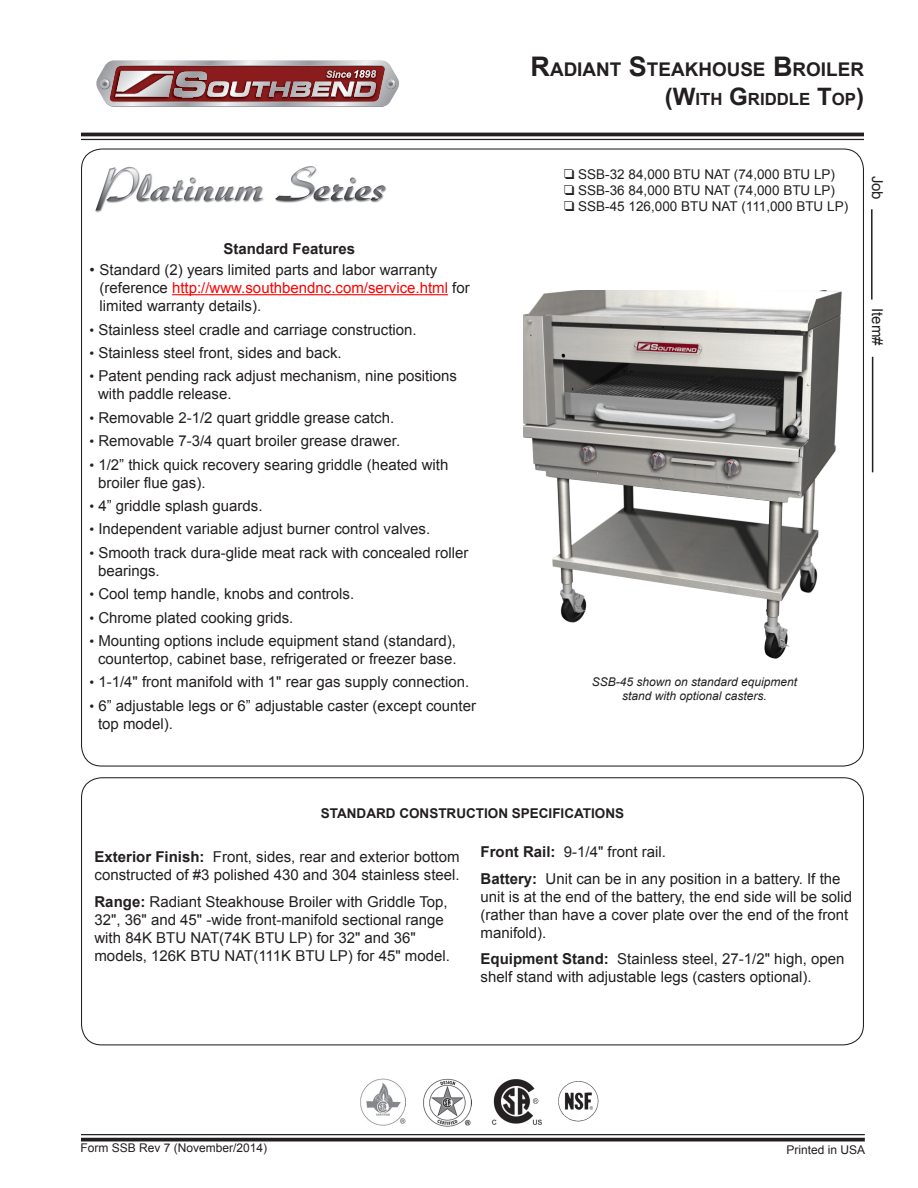
<style>
.page{position:relative;width:918px;height:1188px;background:#fff}
.page>*{position:absolute;margin:0;border:0;box-sizing:border-box;transform-origin:0 0}
.heading_3{font:700 18.9px "Arial";color:#231f20}
.t1{font:700 16.8px "Arial";color:#231f20}
.Features_Text{font:15px/18px "Arial";color:#231f20}
.Spec_Text{font:15px/18px "Arial";color:#231f20}
.Features_Heading{font:15px "Arial";color:#231f20}
.Features_Heading-2{font:700 15px "Arial";color:#231f20}
.t2{font:13.5px "Arial";color:#231f20}
.Features_Heading-3{font:700 13.5px "Arial";color:#231f20}
.t3{font:italic 12px/14.4px "Arial";color:#231f20;text-align:center}
.t4{font:12px "Arial";color:#231f20}
.s1{color:#f00}
.s2{font-size:13.5px}
.s3{font-size:27px}
.s4{font-size:24px}
.s5{font-weight:700}
</style>
<div class="page">
<hr style="left:871px;top:209px;width:2px;height:91px;background:#231f20">
<hr style="left:872px;top:357px;width:1px;height:115px;background:#231f20">
<hr style="left:81px;top:1134px;width:784px;height:1px;background:#231f20">
<svg style="left:81px;top:1138px;width:784px;height:4px;background:#3e3a3b"></svg>
<hr style="left:81px;top:133px;width:783px;height:3px;background:#231f20">
<hr style="left:81px;top:139px;width:783px;height:1px;background:#231f20">
<img style="left:424px;top:1078px;width:47px;height:48px">
<img style="left:360px;top:1079px;width:46px;height:47px">
<img style="left:558px;top:1081px;width:41px;height:41px">
<img style="left:491px;top:1079px;width:51px;height:46px">
<img style="left:111px;top:60px;width:273px;height:1px">
<svg style="left:96px;top:61px;width:303px;height:46px;background:#a67b7d"></svg>
<img style="left:523px;top:290px;width:319px;height:369px">
<hr style="left:172px;top:294px;width:276px;height:1px;background:#f00">
<img style="left:95px;top:166px;width:291px;height:47px">
<p class="Features_Heading-2" style="left:223px;top:239px;width:133px">Standard Features</p>
<p class="Features_Text" style="left:100px;top:261px;width:372px;text-indent:-10px">• Standard (2) years limited parts and labor warranty (reference <span class="s1">http://www.southbendnc.com/service.html</span> for limited warranty details).</p>
<p class="Features_Heading" style="left:89px;top:319px;width:329px"><span class="s2">•</span> Stainless steel cradle and carriage construction.</p>
<p class="Features_Text" style="left:89px;top:344px;width:254px"><span class="s2">•</span> Stainless steel front, sides and back.</p>
<p class="Features_Text" style="left:98px;top:367px;width:360px;text-indent:-9px"><span class="s2">•</span> Patent pending rack adjust mechanism, nine positions with paddle release.</p>
<p class="Features_Text" style="left:89px;top:409px;width:306px"><span class="s2">•</span> Removable 2-1/2 quart griddle grease catch.</p>
<p class="Features_Text" style="left:89px;top:432px;width:312px"><span class="s2">•</span> Removable 7-3/4 quart broiler grease drawer.</p>
<p class="Features_Text" style="left:98px;top:455px;width:352px;text-indent:-9px"><span class="s2">•</span> 1/2” thick quick recovery searing griddle (heated with broiler flue gas).</p>
<p class="Features_Text" style="left:89px;top:497px;width:175px"><span class="s2">•</span> 4” griddle splash guards.</p>
<p class="Features_Text" style="left:89px;top:520px;width:342px"><span class="s2">•</span> Independent variable adjust burner control valves.</p>
<p class="Features_Text" style="left:98px;top:544px;width:372px;text-indent:-9px"><span class="s2">•</span> Smooth track dura-glide meat rack with concealed roller bearings.</p>
<p class="Features_Text" style="left:89px;top:585px;width:266px"><span class="s2">•</span> Cool temp handle, knobs and controls.</p>
<p class="Features_Text" style="left:89px;top:608px;width:205px"><span class="s2">•</span> Chrome plated cooking grids.</p>
<p class="Features_Text" style="left:89px;top:632px;width:369px;text-align:center"><span class="s2">•</span> Mounting options include equipment stand (standard), countertop, cabinet base, refrigerated or freezer base.</p>
<p class="Features_Text" style="left:89px;top:673px;width:381px"><span class="s2">•</span> 1-1/4" front manifold with 1" rear gas supply connection.</p>
<p class="Features_Text" style="left:98px;top:697px;width:379px;text-indent:-9px"><span class="s2">•</span> 6” adjustable legs or 6” adjustable caster (except counter top model).</p>
<p class="heading_3" style="left:531px;top:57px;width:333px"><span class="s3">R</span>ADIANT <span class="s3">S</span>TEAKHOUSE <span class="s3">B</span>ROILER</p>
<p class="t1" style="left:665px;top:88px;width:201px"><span class="s4">(</span><span class="s4">W</span>ITH <span class="s4">G</span>RIDDLE <span class="s4">T</span>OP<span class="s4">)</span></p>
<p class="t2" style="left:578px;top:165px;width:258px">SSB-32 84,000 BTU NAT (74,000 BTU LP)</p>
<p class="t2" style="left:578px;top:181px;width:258px">SSB-36 84,000 BTU NAT (74,000 BTU LP)</p>
<p class="t2" style="left:578px;top:198px;width:271px">SSB-45 126,000 BTU NAT (111,000 BTU LP)</p>
<p class="Spec_Text" style="left:886px;top:176px;width:26px;rotate:90deg">Job</p>
<p class="Spec_Text" style="left:886px;top:308px;width:39px;rotate:90deg">Item#</p>
<p class="t3" style="left:592px;top:675px;width:207px">SSB-45 shown on standard equipment stand with optional casters.</p>
<p class="Features_Heading-3" style="left:321px;top:804px;width:305px">STANDARD CONSTRUCTION SPECIFICATIONS</p>
<p class="Spec_Text" style="left:94px;top:848px;width:367px"><span class="s5">Exterior Finish:</span> Front, sides, rear and exterior bottom constructed of #3 polished 430 and 304 stainless steel.</p>
<p class="Spec_Text" style="left:94px;top:892px;width:357px"><span class="s5">Range:</span> Radiant Steakhouse Broiler with Griddle Top, 32", 36" and 45" -wide front-manifold sectional range with 84K BTU NAT(74K BTU LP) for 32" and 36" models, 126K BTU NAT(111K BTU LP) for 45" model.</p>
<p class="Spec_Text" style="left:481px;top:843px;width:187px"><span class="s5">Front Rail:</span> 9-1/4" front rail.</p>
<p class="Spec_Text" style="left:481px;top:870px;width:373px"><span class="s5">Battery:</span> Unit can be in any position in a battery. If the unit is at the end of the battery, the end side will be solid (rather than have a cover plate over the end of the front manifold).</p>
<p class="Spec_Text" style="left:481px;top:950px;width:365px"><span class="s5">Equipment Stand:</span> Stainless steel, 27-1/2" high, open shelf stand with adjustable legs (casters optional).</p>
<p class="t4" style="left:80px;top:1140px;width:188px">Form SSB Rev 7 (November/2014)</p>
<p class="t4" style="left:786px;top:1142px;width:80px">Printed in USA</p>
</div>
